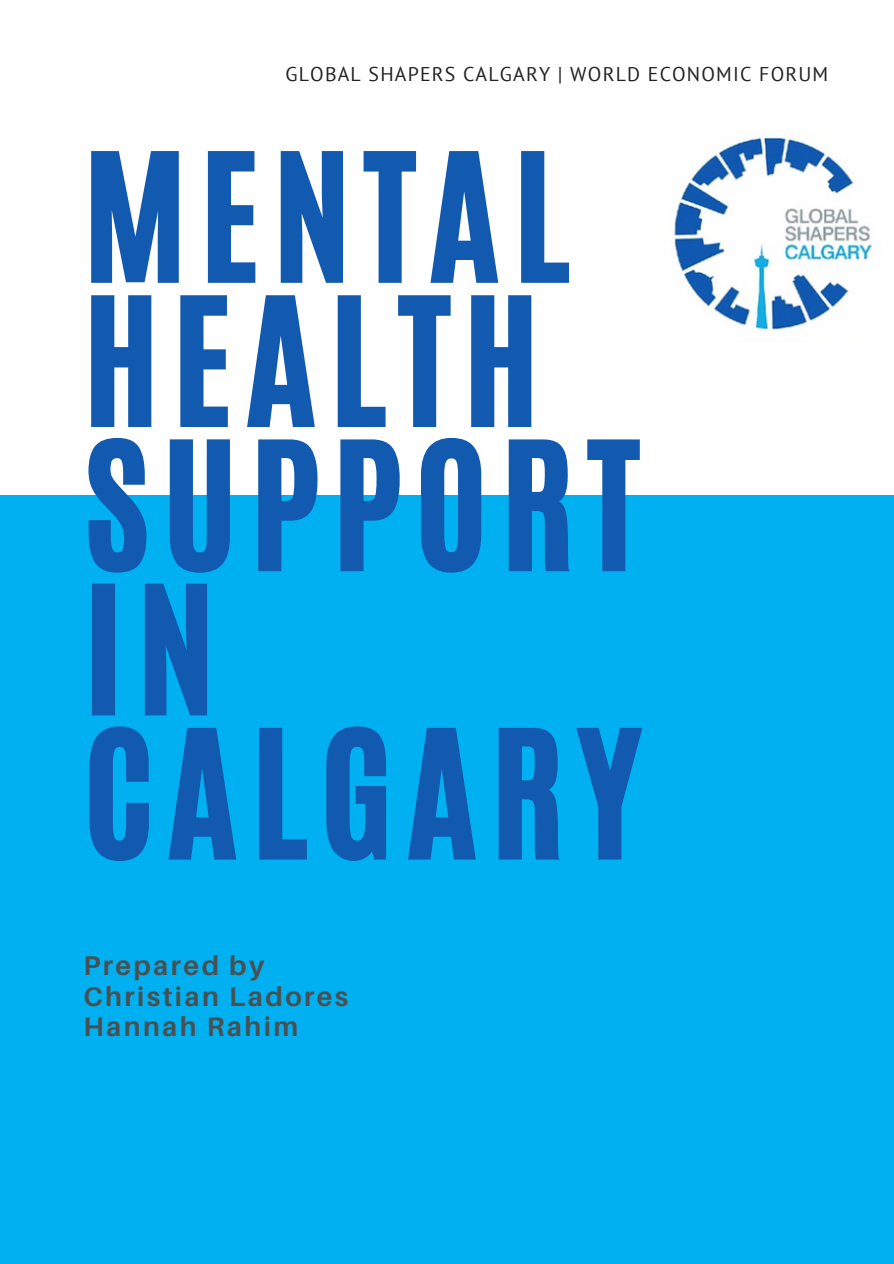
<style>
.page{position:relative;width:894px;height:1264px;background:#fff}
.page>*{position:absolute;margin:0;border:0;box-sizing:border-box;transform-origin:0 0}
.t1{font:149.1px/144.1px "CA Generated";letter-spacing:.09em;color:#125ab0}
.t2{font:700 27px/30.5px "Aileron";letter-spacing:.09em;color:#495052}
.t3{font:19.8px "PT Sans";letter-spacing:.06em;color:#222}
</style>
<div class="page">
<div style="left:0;top:495px;width:893px;height:768px;background:#00b0f0"></div>
<img style="left:674px;top:137px;width:198px;height:194px">
<p class="t3" style="left:285px;top:61px;width:544px">GLOBAL SHAPERS CALGARY | WORLD ECONOMIC FORUM</p>
<h1 class="t1" style="left:83px;top:146px;width:558px">MENTAL<br>HEALTH<br>SUPPORT<br>IN<br>CALGARY</h1>
<h2 class="t2" style="left:83px;top:950px;width:266px">Prepared by<br>Christian Ladores<br>Hannah Rahim</h2>
</div>
